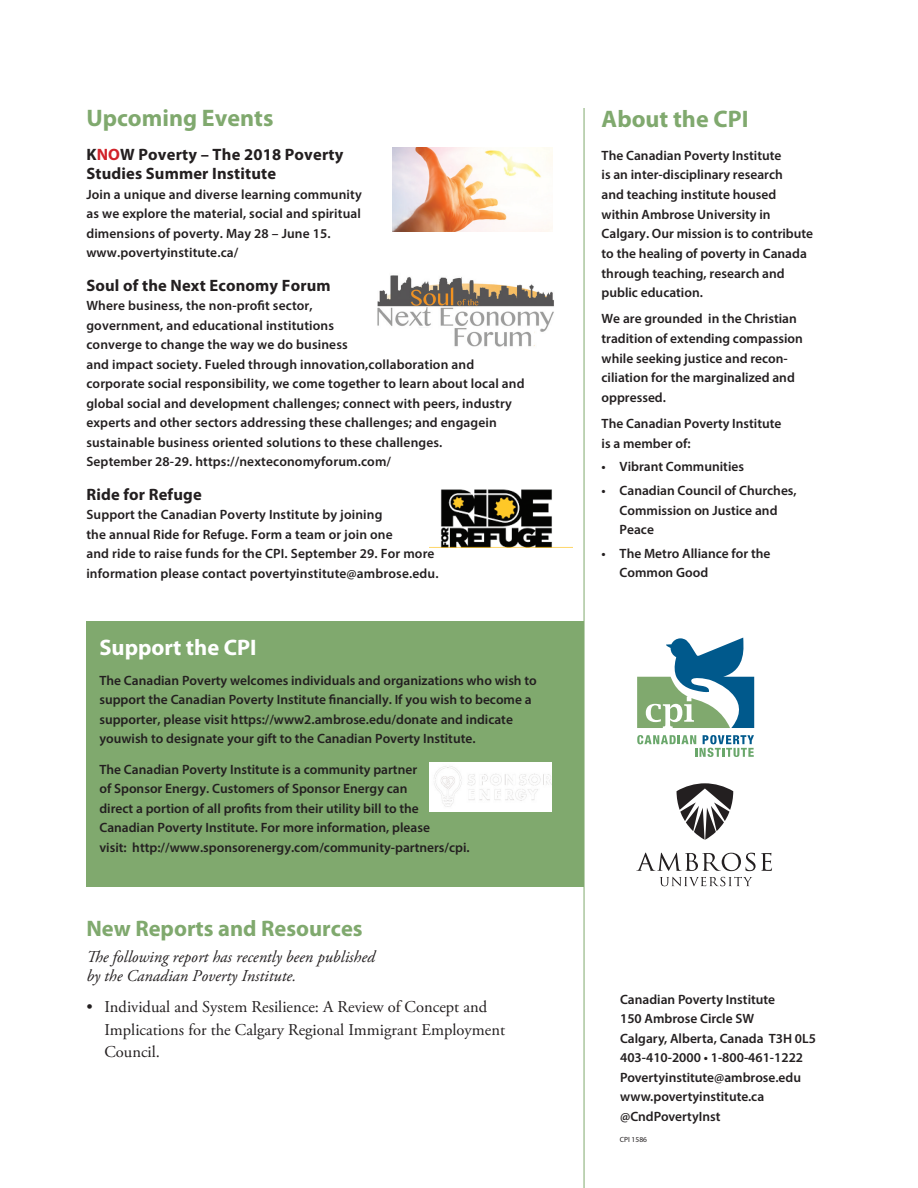
<style>
.page{position:relative;width:918px;height:1188px;background:#fff}
.page>*{position:absolute;margin:0;border:0;box-sizing:border-box;transform-origin:0 0}
.t1{font:700 24px "Myriad Pro";color:#80a96e}
.t2{font:700 22.5px "Myriad Pro";color:#80a96e}
.t3{font:700 22.5px "Myriad Pro";color:#fff}
.t4{font:16.5px/22.5px "Adobe Garamond Pro";color:#231f20}
.t5{font:700 16.5px/19.5px "Myriad Pro";letter-spacing:.01em;color:#231f20}
.t6{font:italic 16.5px/19.5px "Adobe Garamond Pro";color:#231f20}
.t7{font:600 13.5px/19.5px "Myriad Pro";color:#231f20}
.t8{font:7.5px "Myriad Pro";color:#231f20}
.s1{color:#d1232a}
</style>
<div class="page">
<div style="left:86px;top:621px;width:498px;height:266px;background:#80a96e"></div>
<svg style="left:637px;top:735px;width:117px;height:22px"></svg>
<svg style="left:637px;top:638px;width:117px;height:90px"></svg>
<svg style="left:636px;top:853px;width:136px;height:18px"></svg>
<svg style="left:660px;top:877px;width:92px;height:9px"></svg>
<svg style="left:676px;top:783px;width:57px;height:57px"></svg>
<hr style="left:584px;top:108px;width:1px;height:1080px;background:#80a96e">
<img style="left:393px;top:148px;width:159px;height:83px">
<img style="left:377px;top:275px;width:177px;height:72px">
<img style="left:440px;top:489px;width:113px;height:58px">
<img style="left:430px;top:762px;width:122px;height:49px">
<h1 class="t1" style="left:86px;top:102px;width:189px">Upcoming Events</h1>
<h1 class="t1" style="left:602px;top:103px;width:149px">About the CPI</h1>
<p class="t7" style="left:602px;top:145px;width:213px">The Canadian Poverty Institute<br>is an inter-disciplinary research<br>and teaching institute housed within Ambrose University in<br>Calgary. Our mission is to contribute to the healing of poverty in Canada through teaching, research and public education.</p>
<p class="t7" style="left:602px;top:309px;width:203px">We are grounded in the Christian tradition of extending compassion while seeking justice and recon&shy;ciliation for the marginalized and oppressed.</p>
<p class="t7" style="left:602px;top:413px;width:181px">The Canadian Poverty Institute is a member of:</p>
<p class="t7" style="left:602px;top:457px;width:144px">• Vibrant Communities</p>
<p class="t7" style="left:620px;top:481px;width:179px;text-indent:-18px">• Canadian Council of Churches,<br>Commission on Justice and<br>Peace</p>
<p class="t7" style="left:620px;top:543px;width:152px;text-indent:-18px">• The Metro Alliance for the<br>Common Good</p>
<p class="t5" style="left:86px;top:144px;width:258px">K<span class="s1">NO</span>W Poverty – The 2018 Poverty<br>Studies Summer Institute</p>
<p class="t7" style="left:86px;top:184px;width:277px">Join a unique and diverse learning community as we explore the material, social and spiritual dimensions of poverty. May 28 – June 15. www.povertyinstitute.ca/</p>
<p class="t5" style="left:86px;top:275px;width:246px">Soul of the Next Economy Forum</p>
<p class="t7" style="left:86px;top:295px;width:440px">Where business, the non-profit sector,<br>government, and educational institutions<br>converge to change the way we do business<br>and impact society. Fueled through innovation,collaboration and corporate social responsibility, we come together to learn about local and global social and development challenges; connect with peers, industry experts and other sectors addressing these challenges; and engagein sustainable business oriented solutions to these challenges.<br>September 28-29. https://nexteconomyforum.com/</p>
<p class="t5" style="left:86px;top:484px;width:117px">Ride for Refuge</p>
<p class="t7" style="left:86px;top:505px;width:354px">Support the Canadian Poverty Institute by joining<br>the annual Ride for Refuge. Form a team or join one<br>and ride to raise funds for the CPI. September 29. For more information please contact povertyinstitute@ambrose.edu.</p>
<h2 class="t3" style="left:99px;top:632px;width:159px">Support the CPI</h2>
<p class="t7" style="left:99px;top:670px;width:439px">The Canadian Poverty welcomes individuals and organizations who wish to support the Canadian Poverty Institute financially. If you wish to become a supporter, please visit https://www2.ambrose.edu/donate and indicate youwish to designate your gift to the Canadian Poverty Institute.</p>
<p class="t7" style="left:99px;top:759px;width:372px">The Canadian Poverty Institute is a community partner<br>of Sponsor Energy. Customers of Sponsor Energy can<br>direct a portion of all profits from their utility bill to the Canadian Poverty Institute. For more information, please<br>visit: http://www.sponsorenergy.com/community-partners/cpi.</p>
<h2 class="t2" style="left:86px;top:913px;width:278px">New Reports and Resources</h2>
<p class="t6" style="left:86px;top:947px;width:290px">The following report has recently been published by the Canadian Poverty Institute.</p>
<p class="t4" style="left:104px;top:996px;width:402px;text-indent:-18px">• Individual and System Resilience: A Review of Concept and<br>Implications for the Calgary Regional Immigrant Employment<br>Council.</p>
<p class="t7" style="left:620px;top:989px;width:197px">Canadian Poverty Institute<br>150 Ambrose Circle SW<br>Calgary, Alberta, Canada T3H 0L5<br>403-410-2000 • 1-800-461-1222<br>Povertyinstitute@ambrose.edu www.povertyinstitute.ca @CndPovertyInst</p>
<p class="t8" style="left:620px;top:1135px;width:29px">CPI 1586</p>
</div>
